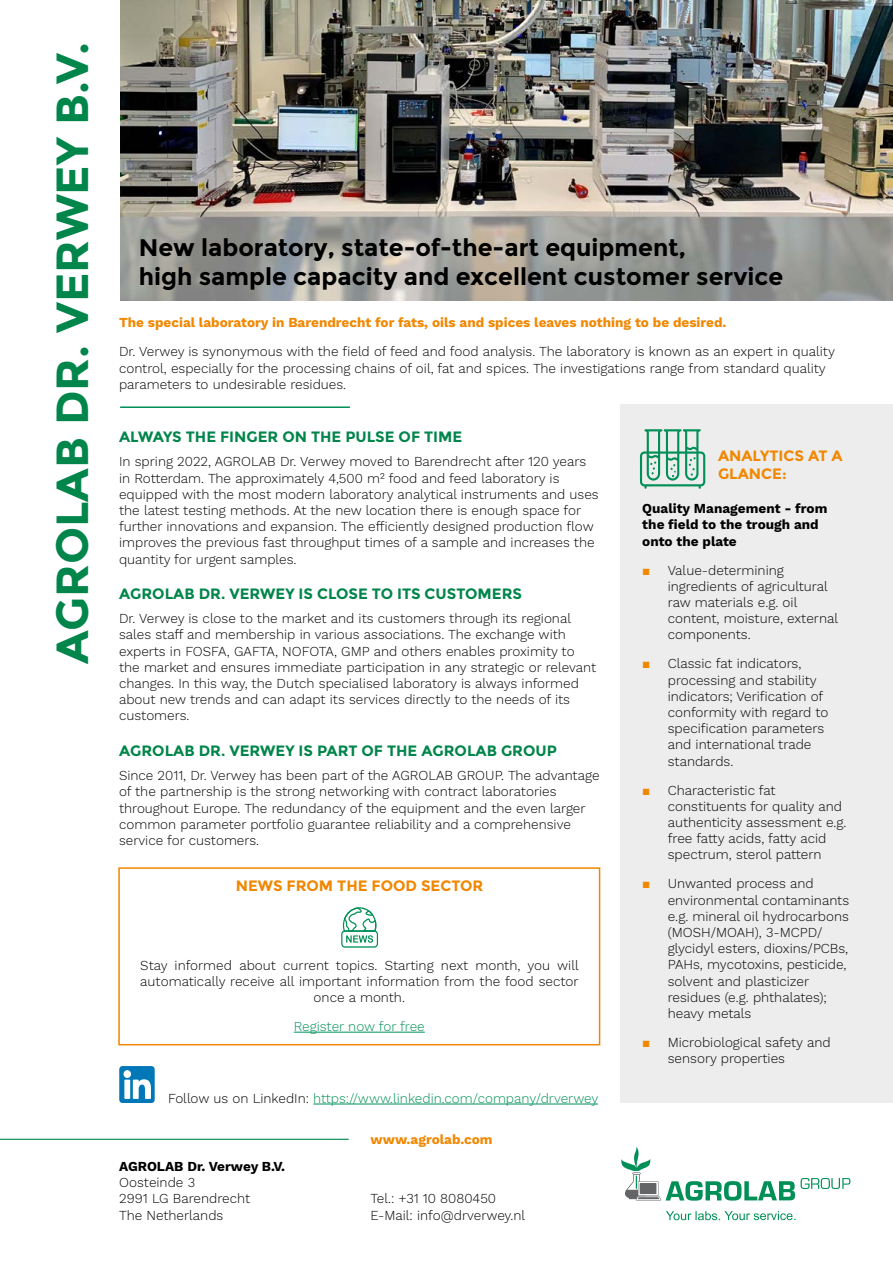
<style>
.page{position:relative;width:893px;height:1263px;background:#fff}
.page>*{position:absolute;margin:0;border:0;box-sizing:border-box;transform-origin:0 0}
.t1{font:700 45px "Montserrat";color:#00854b}
.t2{font:700 24px/28.8px "Montserrat";color:#000}
.t3{font:700 15px "Montserrat";color:#00854b}
.t4{font:700 15px/18px "Montserrat";color:#f18700}
.t5{font:300 13.5px/16.2px "Work Sans";color:#000}
.t6{font:700 13.5px "Work Sans";color:#f18700}
.t7{font:300 13.5px "Work Sans";color:#009057}
.t8{font:700 13.5px/16.2px "Work Sans";color:#000}
.s1{color:#000}
.s2{font-family:"Arial";font-weight:400;color:#f18700}
</style>
<div class="page">
<svg style="left:801px;top:1178px;width:49px;height:11px"></svg>
<svg style="left:621px;top:1147px;width:174px;height:54px"></svg>
<svg style="left:666px;top:1211px;width:129px;height:9px"></svg>
<div style="left:118px;top:867px;width:482px;height:178px;border:2px solid #f18700"></div>
<img style="left:120px;top:0;width:773px;height:301px">
<hr style="left:0;top:1139px;width:349px;height:1px;background:#00854b">
<hr style="left:120px;top:406px;width:230px;height:2px;background:#009057">
<svg style="left:341px;top:907px;width:37px;height:41px"></svg>
<hr style="left:294px;top:1032px;width:131px;height:1px;background:#009057">
<div style="left:621px;top:405px;width:272px;height:698px;background:#ededed"></div>
<svg style="left:640px;top:429px;width:65px;height:60px"></svg>
<svg style="left:119px;top:1066px;width:36px;height:37px"></svg>
<hr style="left:313px;top:1104px;width:285px;height:1px;background:#009057">
<h1 class="t1" style="left:46px;top:664px;width:623px;rotate:-90deg">AGROLAB DR. VERWEY B.V.</h1>
<h2 class="t2" style="left:139px;top:233px;width:646px">New laboratory, state-of-the-art equipment,<br>high sample capacity and excellent customer service</h2>
<p class="t6" style="left:119px;top:315px;width:609px">The special laboratory in Barendrecht for fats, oils and spices leaves nothing to be desired.</p>
<p class="t5" style="left:119px;top:344px;width:717px">Dr. Verwey is synonymous with the field of feed and food analysis. The laboratory is known as an expert in quality control, especially for the processing chains of oil, fat and spices. The investigations range from standard quality parameters to undesirable residues.</p>
<p class="t3" style="left:119px;top:427px;width:345px">ALWAYS THE FINGER ON THE PULSE OF TIME</p>
<p class="t5" style="left:119px;top:454px;width:481px">In spring 2022, AGROLAB Dr. Verwey moved to Barendrecht after 120 years in Rotterdam. The approximately 4,500 m² food and feed laboratory is equipped with the most modern laboratory analytical instruments and uses the latest testing methods. At the new location there is enough space for further innovations and expansion. The efficiently designed production flow improves the previous fast throughput times of a sample and increases the quantity for urgent samples.</p>
<p class="t3" style="left:119px;top:584px;width:405px">AGROLAB DR. VERWEY IS CLOSE TO ITS CUSTOMERS</p>
<p class="t5" style="left:119px;top:611px;width:479px">Dr. Verwey is close to the market and its customers through its regional sales staff and membership in various associations. The exchange with experts in FOSFA, GAFTA, NOFOTA, GMP and others enables proximity to the market and ensures immediate participation in any strategic or relevant changes. In this way, the Dutch specialised laboratory is always informed about new trends and can adapt its services directly to the needs of its customers.</p>
<p class="t3" style="left:119px;top:741px;width:439px">AGROLAB DR. VERWEY IS PART OF THE AGROLAB GROUP</p>
<p class="t5" style="left:119px;top:768px;width:482px">Since 2011, Dr. Verwey has been part of the AGROLAB GROUP. The advantage of the partnership is the strong networking with contract laboratories throughout Europe. The redundancy of the equipment and the even larger common parameter portfolio guarantee reliability and a comprehensive service for customers.</p>
<p class="t4" style="left:236px;top:877px;width:249px">NEWS FROM THE FOOD SECTOR</p>
<p class="t5" style="left:140px;top:958px;width:440px;text-align:center">Stay informed about current topics. Starting next month, you will automatically receive all important information from the food sector once a month.</p>
<p class="t7" style="left:294px;top:1018px;width:133px">Register now for free</p>
<p class="t7" style="left:168px;top:1090px;width:432px"><span class="s1">Follow us on LinkedIn:</span> https://www.linkedin.com/company/drverwey</p>
<p class="t8" style="left:119px;top:1159px;width:167px">AGROLAB Dr. Verwey B.V.</p>
<p class="t5" style="left:119px;top:1175px;width:132px">Oosteinde 3<br>2991 LG Barendrecht<br>The Netherlands</p>
<p class="t6" style="left:371px;top:1131px;width:124px">www.agrolab.com</p>
<p class="t5" style="left:371px;top:1191px;width:156px">Tel.: +31 10 8080450<br>E-Mail: info@drverwey.nl</p>
<p class="t4" style="left:718px;top:447px;width:126px">ANALYTICS AT A<br>GLANCE:</p>
<p class="t8" style="left:642px;top:501px;width:187px">Quality Management - from the field to the trough and onto the plate</p>
<p class="t5" style="left:668px;top:562px;width:172px;text-indent:-26px"><span class="s2">■</span> Value-determining ingredients of agricultural raw materials e.g. oil content, moisture, external components.</p>
<p class="t5" style="left:668px;top:656px;width:162px;text-indent:-26px"><span class="s2">■</span> Classic fat indicators, processing and stability indicators; Verification of conformity with regard to specification parameters and international trade standards.</p>
<p class="t5" style="left:668px;top:782px;width:180px;text-indent:-26px"><span class="s2">■</span> Characteristic fat constituents for quality and authenticity assessment e.g. free fatty acids, fatty acid spectrum, sterol pattern</p>
<p class="t5" style="left:668px;top:876px;width:183px;text-indent:-26px"><span class="s2">■</span> Unwanted process and environmental contaminants e.g. mineral oil hydrocarbons (MOSH/MOAH), 3-MCPD/ glycidyl esters, dioxins/PCBs,<br>PAHs, mycotoxins, pesticide, solvent and plasticizer residues (e.g. phthalates); heavy metals</p>
<p class="t5" style="left:668px;top:1035px;width:164px;text-indent:-26px"><span class="s2">■</span> Microbiological safety and sensory properties</p>
</div>
